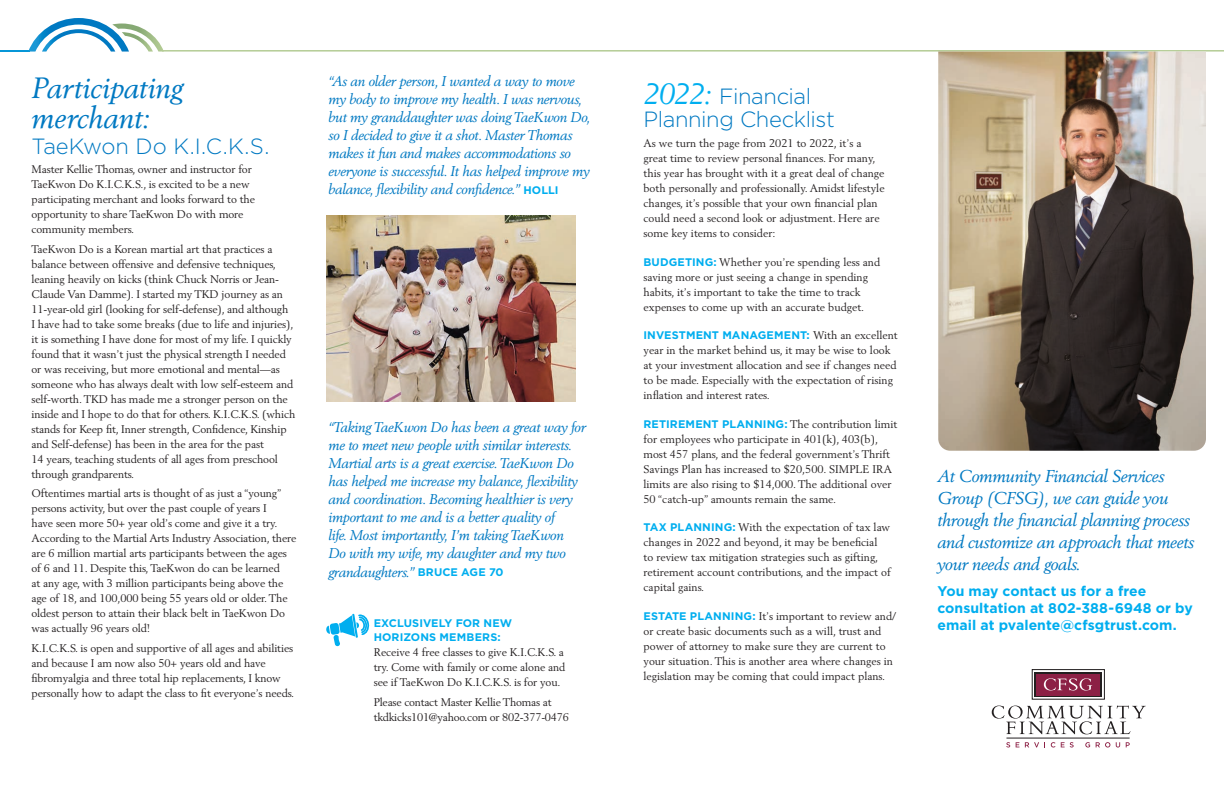
<style>
.page{position:relative;width:1224px;height:792px;background:#fff}
.page>*{position:absolute;margin:0;border:0;box-sizing:border-box;transform-origin:0 0}
.t1{font:italic 29px/30px "Berling LT Std";letter-spacing:-.01em;color:#0079c2}
.t2{font:300 22px/23px "Gotham";letter-spacing:-.02em;color:#0079c2}
.t3{font:italic 17px/22px "Berling LT Std";letter-spacing:-.02em;color:#0079c2}
.t4{font:italic 14px/18px "Berling LT Std";letter-spacing:-.02em;color:#0079c2}
.t5{font:700 14px/17px "Gotham";letter-spacing:.005em;color:#00aeef}
.t6{font:11px/15px "Berling LT Std";letter-spacing:-.01em;color:#231f20}
.t7{font:700 11px "Gotham";letter-spacing:.01em;color:#00aeef}
.s1{font-family:"Gotham";font-weight:700;font-style:normal;font-size:11px;color:#00aeef}
.s2{font-family:"Berling LT Std";font-weight:400;font-style:italic;font-size:29px;color:#00aeef}
.s3{font-family:"Gotham";font-weight:700;color:#00aeef}
.s4{font-family:"Berling LT Std";font-weight:400;color:#231f20}
</style>
<div class="page">
<hr style="left:0;top:50px;width:29px;height:2px;background:#0696d7">
<svg style="left:29px;top:18px;width:134px;height:34px"></svg>
<hr style="left:162px;top:50px;width:1062px;height:2px;background:#b4cc95">
<svg style="left:992px;top:706px;width:154px;height:28px"></svg>
<svg style="left:1006px;top:742px;width:4px;height:5px"></svg>
<svg style="left:1016px;top:742px;width:3px;height:5px"></svg>
<svg style="left:1025px;top:742px;width:20px;height:5px"></svg>
<svg style="left:1051px;top:742px;width:4px;height:6px"></svg>
<svg style="left:1061px;top:742px;width:13px;height:5px"></svg>
<svg style="left:1085px;top:742px;width:5px;height:6px"></svg>
<svg style="left:1096px;top:742px;width:14px;height:6px"></svg>
<svg style="left:1116px;top:742px;width:4px;height:6px"></svg>
<svg style="left:1126px;top:742px;width:4px;height:5px"></svg>
<hr style="left:1006px;top:738px;width:124px;height:1px;background:#231f20">
<svg style="left:1034px;top:672px;width:1px;height:25px"></svg>
<div style="left:1032px;top:669px;width:73px;height:30px;border:1px solid #231f20"></div>
<svg style="left:1035px;top:672px;width:67px;height:25px"></svg>
<div style="left:1036px;top:674px;width:64px;height:21px;background:#8c2045"></div>
<svg style="left:1044px;top:678px;width:48px;height:13px"></svg>
<img style="left:938px;top:52px;width:268px;height:399px">
<img style="left:326px;top:216px;width:249px;height:186px">
<svg style="left:326px;top:613px;width:44px;height:33px"></svg>
<h1 class="t1" style="left:32px;top:73px;width:153px">Participating merchant:</h1>
<h2 class="t2" style="left:32px;top:134px;width:239px">TaeKwon Do K.I.C.K.S.</h2>
<p class="t6" style="left:32px;top:162px;width:225px">Master Kellie Thomas, owner and instructor for TaeKwon Do K.I.C.K.S., is excited to be a new participating merchant and looks forward to the opportunity to share TaeKwon Do with more community members.</p>
<p class="t6" style="left:32px;top:241px;width:265px">TaeKwon Do is a Korean martial art that practices a balance between offensive and defensive techniques, leaning heavily on kicks (think Chuck Norris or Jean-Claude Van Damme). I started my TKD journey as an 11-year-old girl (looking for self-defense), and although<br>I have had to take some breaks (due to life and injuries), it is something I have done for most of my life. I quickly found that it wasn’t just the physical strength I needed or was receiving, but more emotional and mental—as someone who has always dealt with low self-esteem and self-worth. TKD has made me a stronger person on the inside and I hope to do that for others. K.I.C.K.S. (which stands for Keep fit, Inner strength, Confidence, Kinship and Self-defense) has been in the area for the past<br>14 years, teaching students of all ages from preschool through grandparents.</p>
<p class="t6" style="left:32px;top:486px;width:267px">Oftentimes martial arts is thought of as just a “young” persons activity, but over the past couple of years I<br>have seen more 50+ year old’s come and give it a try.<br>According to the Martial Arts Industry Association, there are 6 million martial arts participants between the ages of 6 and 11. Despite this, TaeKwon do can be learned<br>at any age, with 3 million participants being above the age of 18, and 100,000 being 55 years old or older. The oldest person to attain their black belt in TaeKwon Do was actually 96 years old!</p>
<p class="t6" style="left:32px;top:640px;width:264px">K.I.C.K.S. is open and supportive of all ages and abilities and because I am now also 50+ years old and have fibromyalgia and three total hip replacements, I know personally how to adapt the class to fit everyone’s needs.</p>
<p class="t4" style="left:328px;top:72px;width:264px">“As an older person, I wanted a way to move my body to improve my health. I was nervous, but my granddaughter was doing TaeKwon Do, so I decided to give it a shot. Master Thomas makes it fun and makes accommodations so everyone is successful. It has helped improve my balance, flexibility and confidence.” <span class="s1">HOLLI</span></p>
<h2 class="t2" style="left:644px;top:84px;width:193px"><span class="s2">2022:</span> Financial<br>Planning Checklist</h2>
<p class="t6" style="left:644px;top:136px;width:243px">As we turn the page from 2021 to 2022, it’s a great time to review personal finances. For many, this year has brought with it a great deal of change both personally and professionally. Amidst lifestyle changes, it’s possible that your own financial plan could need a second look or adjustment. Here are some key items to consider:</p>
<p class="t6" style="left:644px;top:254px;width:238px"><span class="s3">BUDGETING:</span> Whether you’re spending less and saving more or just seeing a change in spending habits, it’s important to take the time to track expenses to come up with an accurate budget.</p>
<p class="t7" style="left:644px;top:329px;width:256px">INVESTMENT MANAGEMENT: <span class="s4">With an excellent</span></p>
<p class="t6" style="left:644px;top:343px;width:255px">year in the market behind us, it may be wise to look at your investment allocation and see if changes need to be made. Especially with the expectation of rising inflation and interest rates.</p>
<p class="t6" style="left:644px;top:416px;width:255px"><span class="s3">RETIREMENT PLANNING:</span> The contribution limit for employees who participate in 401(k), 403(b), most 457 plans, and the federal government’s Thrift Savings Plan has increased to $20,500. SIMPLE IRA limits are also rising to $14,000. The additional over 50 “catch-up” amounts remain the same.</p>
<p class="t6" style="left:644px;top:520px;width:249px"><span class="s3">TAX PLANNING:</span> With the expectation of tax law changes in 2022 and beyond, it may be beneficial<br>to review tax mitigation strategies such as gifting, retirement account contributions, and the impact of capital gains.</p>
<p class="t6" style="left:644px;top:608px;width:254px"><span class="s3">ESTATE PLANNING:</span> It’s important to review and/ or create basic documents such as a will, trust and power of attorney to make sure they are current to your situation. This is another area where changes in legislation may be coming that could impact plans.</p>
<p class="t4" style="left:328px;top:419px;width:259px">“Taking TaeKwon Do has been a great way for me to meet new people with similar interests.<br>Martial arts is a great exercise. TaeKwon Do has helped me increase my balance, flexibility and coordination. Becoming healthier is very important to me and is a better quality of<br>life. Most importantly, I’m taking TaeKwon<br>Do with my wife, my daughter and my two grandaughters.” <span class="s1">BRUCE AGE 70</span></p>
<h3 class="t3" style="left:937px;top:465px;width:258px">At Community Financial Services<br>Group (CFSG), we can guide you through the financial planning process and customize an approach that meets your needs and goals.</h3>
<p class="t5" style="left:937px;top:582px;width:257px">You may contact us for a free consultation at 802-388-6948 or by</p>
<p class="t7" style="left:374px;top:617px;width:140px">EXCLUSIVELY FOR NEW</p>
<p class="t5" style="left:937px;top:616px;width:241px">email at pvalente@cfsgtrust.com.</p>
<p class="t7" style="left:374px;top:631px;width:129px">HORIZONS MEMBERS:</p>
<p class="t6" style="left:374px;top:645px;width:193px;text-align:justify">Receive 4 free classes to give K.I.C.K.S. a try. Come with family or come alone and see if TaeKwon Do K.I.C.K.S. is for you.</p>
<p class="t6" style="left:374px;top:694px;width:197px">Please contact Master Kellie Thomas at tkdkicks101@yahoo.com or 802-377-0476</p>
</div>
